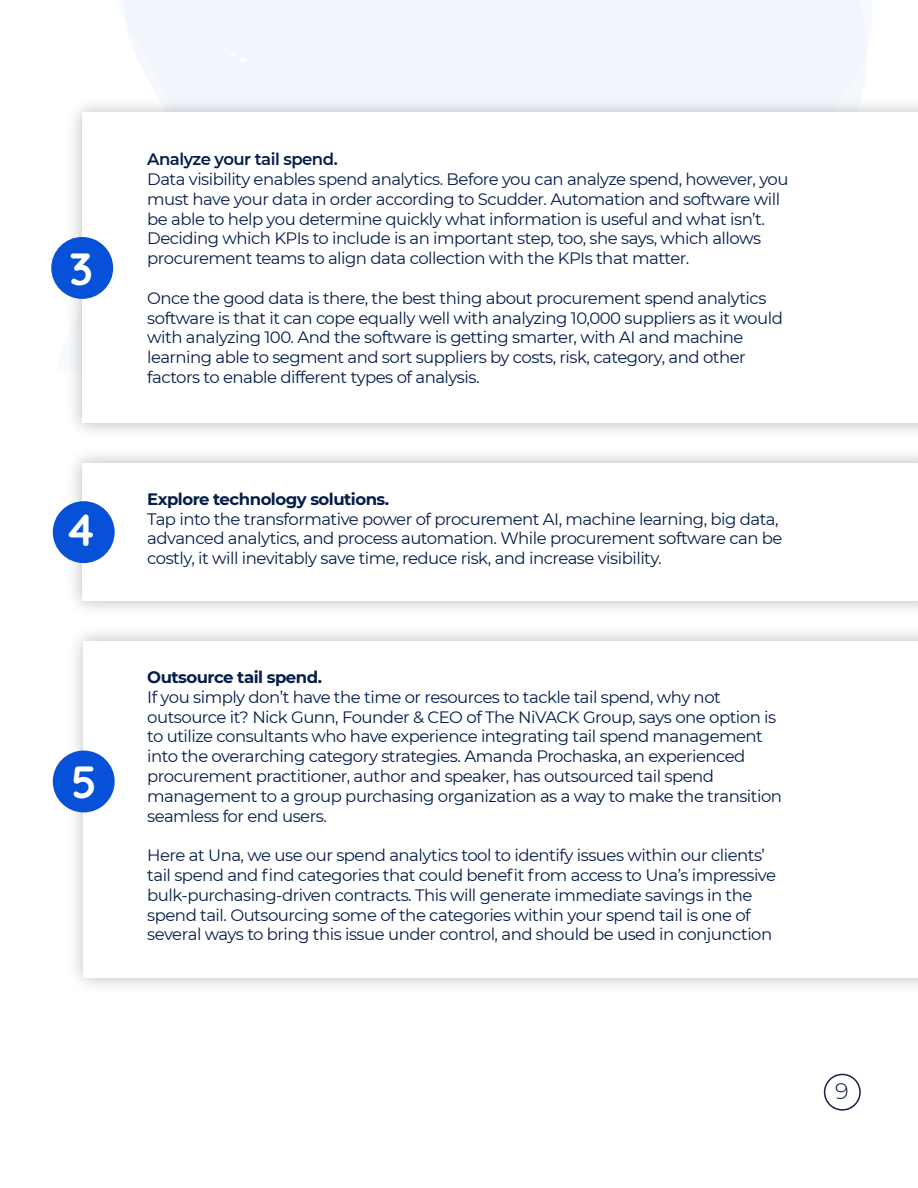
<style>
.page{position:relative;width:918px;height:1188px;background:#fff}
.page>*{position:absolute;margin:0;border:0;box-sizing:border-box;transform-origin:0 0}
.t1{font:700 45px "Quicksand";color:#fff}
.t2{font:300 22.5px "Montserrat";color:#162048}
.t3{font:16.5px/19.8px "Montserrat";letter-spacing:-.03em;color:#041d4a}
.t4{font:700 16.5px "Montserrat";letter-spacing:-.03em;color:#041d4a}
.t5{font:600 16.5px "Montserrat";letter-spacing:-.03em;color:#041d4a}
</style>
<div class="page">
<svg style="left:58px;top:0;width:809px;height:290px;fill:#f0f6fc"></svg>
<img style="left:61px;top:633px;width:857px;height:353px">
<div style="left:84px;top:641px;width:834px;height:337px;background:#fff"></div>
<img style="left:60px;top:455px;width:858px;height:154px">
<div style="left:82px;top:463px;width:836px;height:138px;background:#fff"></div>
<img style="left:60px;top:90px;width:858px;height:342px">
<div style="left:82px;top:113px;width:836px;height:310px;background:#fff"></div>
<svg style="left:221px;top:47px;width:27px;height:16px"></svg>
<div style="left:51px;top:237px;width:62px;height:62px;background:#0751d8;border-radius:50%"></div>
<div style="left:53px;top:501px;width:62px;height:62px;background:#0751d8;border-radius:50%"></div>
<div style="left:53px;top:751px;width:62px;height:61px;background:#0751d8;border-radius:50%"></div>
<div style="left:824px;top:1074px;width:37px;height:37px;border:2px solid #162048;border-radius:50%"></div>
<h1 class="t1" style="left:70px;top:243px;width:25px">3</h1>
<h1 class="t1" style="left:65px;top:505px;width:33px">4</h1>
<h1 class="t1" style="left:71px;top:757px;width:28px">5</h1>
<p class="t5" style="left:147px;top:151px;width:192px">Analyze your tail spend.</p>
<p class="t3" style="left:147px;top:171px;width:643px">Data visibility enables spend analytics. Before you can analyze spend, however, you must have your data in order according to Scudder. Automation and software will be able to help you determine quickly what information is useful and what isn’t.<br>Deciding which KPIs to include is an important step, too, she says, which allows procurement teams to align data collection with the KPIs that matter.</p>
<p class="t3" style="left:147px;top:289px;width:637px">Once the good data is there, the best thing about procurement spend analytics software is that it can cope equally well with analyzing 10,000 suppliers as it would with analyzing 100. And the software is getting smarter, with AI and machine learning able to segment and sort suppliers by costs, risk, category, and other factors to enable different types of analysis.</p>
<p class="t4" style="left:147px;top:492px;width:243px">Explore technology solutions.</p>
<p class="t3" style="left:147px;top:510px;width:637px">Tap into the transformative power of procurement AI, machine learning, big data, advanced analytics, and process automation. While procurement software can be costly, it will inevitably save time, reduce risk, and increase visibility.</p>
<p class="t4" style="left:147px;top:670px;width:176px">Outsource tail spend.</p>
<p class="t3" style="left:147px;top:687px;width:636px">If you simply don’t have the time or resources to tackle tail spend, why not outsource it? Nick Gunn, Founder &amp; CEO of The NiVACK Group, says one option is to utilize consultants who have experience integrating tail spend management into the overarching category strategies. Amanda Prochaska, an experienced procurement practitioner, author and speaker, has outsourced tail spend management to a group purchasing organization as a way to make the transition seamless for end users.</p>
<p class="t3" style="left:147px;top:847px;width:630px">Here at Una, we use our spend analytics tool to identify issues within our clients’ tail spend and find categories that could benefit from access to Una’s impressive bulk-purchasing-driven contracts. This will generate immediate savings in the spend tail. Outsourcing some of the categories within your spend tail is one of several ways to bring this issue under control, and should be used in conjunction</p>
<h2 class="t2" style="left:835px;top:1076px;width:15px">9</h2>
</div>
